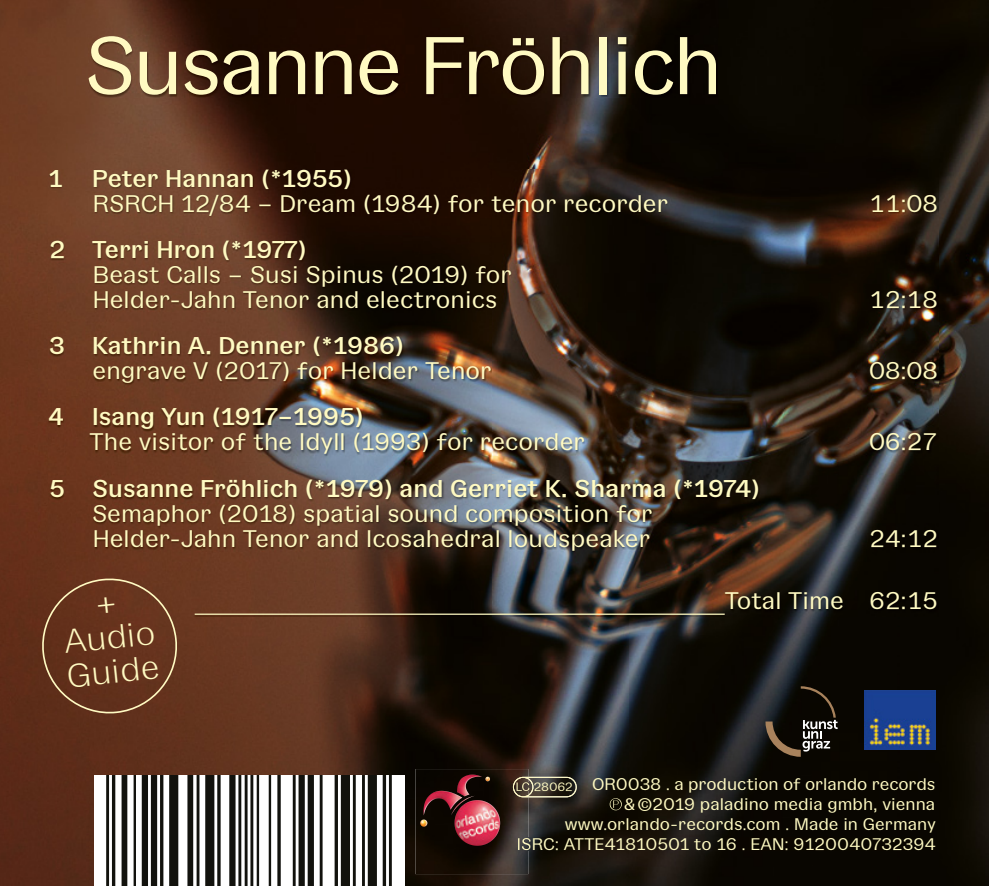
<style>
.page{position:relative;width:989px;height:886px;background:#fff}
.page>*{position:absolute;margin:0;border:0;box-sizing:border-box;transform-origin:0 0}
.t1{font:85px "Gangster Grotesk";letter-spacing:-.03em;color:#fffac2}
.t2{font:300 35px/35px "Gangster Grotesk";color:#fffac2}
.t3{font:25px/25px "Gangster Grotesk";letter-spacing:.005em;color:#fffac2}
.t4{font:700 25px "Gangster Grotesk";letter-spacing:.005em;color:#fffac2}
.t5{font:17.5px/20px "Gangster Grotesk";letter-spacing:.005em;color:#fffac2;text-align:right}
.t6{font:12.5px "Gangster Grotesk";color:#fffac2}
</style>
<div class="page">
<img style="left:0;top:0;width:989px;height:176px">
<img style="left:0;top:176px;width:89px;height:710px">
<img style="left:899px;top:176px;width:90px;height:710px">
<img style="left:89px;top:617px;width:810px;height:269px">
<img style="left:528px;top:838px;width:407px;height:12px">
<svg style="left:609px;top:798px;width:13px;height:12px"></svg>
<img style="left:95px;top:776px;width:310px;height:110px">
<img style="left:49px;top:170px;width:889px;height:447px">
<hr style="left:195px;top:613px;width:529px;height:2px;background:#fffac2">
<img style="left:89px;top:36px;width:628px;height:61px">
<img style="left:415px;top:769px;width:113px;height:105px">
<svg style="left:518px;top:838px;width:10px;height:12px"></svg>
<svg style="left:528px;top:777px;width:48px;height:20px"></svg>
<img style="left:513px;top:777px;width:15px;height:20px">
<svg style="left:460px;top:774px;width:13px;height:6px"></svg>
<svg style="left:765px;top:686px;width:72px;height:71px;background:#2c2821"></svg>
<img style="left:865px;top:690px;width:70px;height:59px">
<div style="left:39px;top:576px;width:141px;height:140px;background:#64321c"></div>
<h1 class="t1" style="left:84px;top:4px;width:640px">Susanne Fröhlich</h1>
<p class="t4" style="left:47px;top:159px;width:306px">1 Peter Hannan (*1955)</p>
<p class="t3" style="left:93px;top:189px;width:577px">RSRCH 12/84 – Dream (1984) for tenor recorder</p>
<p class="t3" style="left:869px;top:189px;width:70px">11:08</p>
<p class="t4" style="left:49px;top:230px;width:259px">2 Terri Hron (*1977)</p>
<p class="t3" style="left:93px;top:261px;width:421px">Beast Calls – Susi Spinus (2019) for<br>Helder-Jahn Tenor and electronics</p>
<p class="t3" style="left:869px;top:286px;width:70px">12:18</p>
<p class="t4" style="left:49px;top:327px;width:357px">3 Kathrin A. Denner (*1986)</p>
<p class="t3" style="left:93px;top:357px;width:401px">engrave V (2017) for Helder Tenor</p>
<p class="t3" style="left:869px;top:357px;width:70px">08:08</p>
<p class="t4" style="left:48px;top:398px;width:317px">4 Isang Yun (1917–1995)</p>
<p class="t3" style="left:89px;top:428px;width:497px">The visitor of the Idyll (1993) for recorder</p>
<p class="t3" style="left:869px;top:428px;width:70px">06:27</p>
<p class="t4" style="left:49px;top:469px;width:712px">5 Susanne Fröhlich (*1979) and Gerriet K. Sharma (*1974)</p>
<p class="t3" style="left:92px;top:499px;width:562px">Semaphor (2018) spatial sound composition for<br>Helder-Jahn Tenor and Icosahedral loudspeaker</p>
<p class="t3" style="left:869px;top:524px;width:70px">24:12</p>
<h2 class="t2" style="left:61px;top:622px;width:94px;rotate:-6deg">Audio<br>Guide</h2>
<p class="t3" style="left:724px;top:587px;width:214px">Total Time 62:15</p>
<p class="t5" style="left:516px;top:773px;width:421px">OR0038 . a production of orlando records<br>&amp; ©2019 paladino media gmbh, vienna www.orlando-records.com . Made in Germany<br>ISRC: ATTE41810501 to 16 . EAN: 9120040732394</p>
<p class="t6" style="left:515px;top:777px;width:59px">LC 28062</p>
</div>
